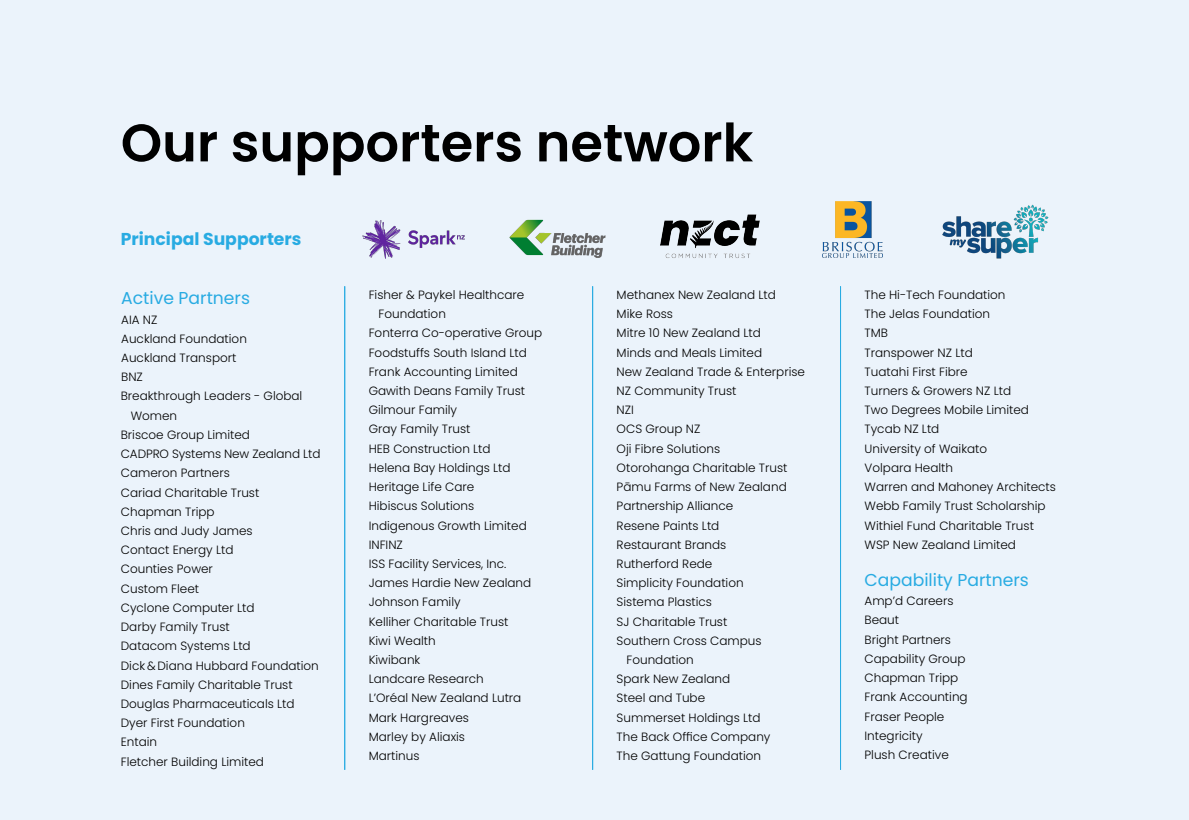
<style>
.page{position:relative;width:1189px;height:820px;background:#fff}
.page>*{position:absolute;margin:0;border:0;box-sizing:border-box;transform-origin:0 0}
.Case_study_header_Poppins{font:600 52.6px "Poppins";color:#000}
.Subhead_1{font:17.2px "Poppins";color:#28abe2}
.Subhead_1-2{font:700 17.2px "Poppins";color:#28abe2}
.Body_copy{font:300 12px/19.2px "Poppins";color:#000}
</style>
<div class="page">
<div style="left:0;top:0;width:1189px;height:819px;background:#ebf3fb"></div>
<hr style="left:344px;top:286px;width:1px;height:483px;background:#28abe2">
<hr style="left:592px;top:286px;width:1px;height:483px;background:#28abe2">
<hr style="left:840px;top:286px;width:1px;height:483px;background:#28abe2">
<img style="left:509px;top:219px;width:97px;height:39px">
<img style="left:362px;top:221px;width:102px;height:37px">
<img style="left:942px;top:204px;width:107px;height:55px">
<img style="left:822px;top:201px;width:60px;height:57px">
<img style="left:660px;top:214px;width:100px;height:44px">
<p class="Case_study_header_Poppins" style="left:121px;top:112px;width:634px">Our supporters network</p>
<p class="Subhead_1-2" style="left:121px;top:229px;width:182px">Principal Supporters</p>
<p class="Subhead_1" style="left:121px;top:288px;width:130px">Active Partners</p>
<p class="Body_copy" style="left:121px;top:310px;width:38px">AIA NZ</p>
<p class="Body_copy" style="left:121px;top:329px;width:127px">Auckland Foundation</p>
<p class="Body_copy" style="left:121px;top:348px;width:117px">Auckland Transport</p>
<p class="Body_copy" style="left:121px;top:367px;width:23px">BNZ</p>
<p class="Body_copy" style="left:131px;top:386px;width:173px;text-indent:-10px">Breakthrough Leaders - Global<br>Women</p>
<p class="Body_copy" style="left:121px;top:425px;width:131px">Briscoe Group Limited</p>
<p class="Body_copy" style="left:121px;top:444px;width:201px">CADPRO Systems New Zealand Ltd</p>
<p class="Body_copy" style="left:121px;top:463px;width:111px">Cameron Partners</p>
<p class="Body_copy" style="left:121px;top:482px;width:140px">Cariad Charitable Trust</p>
<p class="Body_copy" style="left:121px;top:502px;width:95px">Chapman Tripp</p>
<p class="Body_copy" style="left:121px;top:521px;width:133px">Chris and Judy James</p>
<p class="Body_copy" style="left:121px;top:540px;width:114px">Contact Energy Ltd</p>
<p class="Body_copy" style="left:121px;top:559px;width:94px">Counties Power</p>
<p class="Body_copy" style="left:121px;top:578px;width:80px">Custom Fleet</p>
<p class="Body_copy" style="left:121px;top:598px;width:135px">Cyclone Computer Ltd</p>
<p class="Body_copy" style="left:121px;top:617px;width:111px">Darby Family Trust</p>
<p class="Body_copy" style="left:121px;top:636px;width:131px">Datacom Systems Ltd</p>
<p class="Body_copy" style="left:121px;top:655px;width:200px">Dick &amp; Diana Hubbard Foundation</p>
<p class="Body_copy" style="left:121px;top:674px;width:173px">Dines Family Charitable Trust</p>
<p class="Body_copy" style="left:121px;top:694px;width:175px">Douglas Pharmaceuticals Ltd</p>
<p class="Body_copy" style="left:121px;top:713px;width:126px">Dyer First Foundation</p>
<p class="Body_copy" style="left:121px;top:732px;width:38px">Entain</p>
<p class="Body_copy" style="left:121px;top:751px;width:145px">Fletcher Building Limited</p>
<p class="Body_copy" style="left:379px;top:285px;width:147px;text-indent:-10px">Fisher &amp; Paykel Healthcare<br>Foundation</p>
<p class="Body_copy" style="left:369px;top:323px;width:175px">Fonterra Co-operative Group</p>
<p class="Body_copy" style="left:369px;top:342px;width:160px">Foodstuffs South Island Ltd</p>
<p class="Body_copy" style="left:369px;top:362px;width:151px">Frank Accounting Limited</p>
<p class="Body_copy" style="left:369px;top:381px;width:158px">Gawith Deans Family Trust</p>
<p class="Body_copy" style="left:369px;top:400px;width:90px">Gilmour Family</p>
<p class="Body_copy" style="left:369px;top:419px;width:103px">Gray Family Trust</p>
<p class="Body_copy" style="left:369px;top:438px;width:123px">HEB Construction Ltd</p>
<p class="Body_copy" style="left:369px;top:458px;width:143px">Helena Bay Holdings Ltd</p>
<p class="Body_copy" style="left:369px;top:477px;width:107px">Heritage Life Care</p>
<p class="Body_copy" style="left:369px;top:496px;width:107px">Hibiscus Solutions</p>
<p class="Body_copy" style="left:369px;top:515px;width:160px">Indigenous Growth Limited</p>
<p class="Body_copy" style="left:369px;top:534px;width:36px">INFINZ</p>
<p class="Body_copy" style="left:369px;top:554px;width:139px">ISS Facility Services, Inc.</p>
<p class="Body_copy" style="left:369px;top:573px;width:164px">James Hardie New Zealand</p>
<p class="Body_copy" style="left:369px;top:592px;width:93px">Johnson Family</p>
<p class="Body_copy" style="left:369px;top:611px;width:141px">Kelliher Charitable Trust</p>
<p class="Body_copy" style="left:369px;top:630px;width:69px">Kiwi Wealth</p>
<p class="Body_copy" style="left:369px;top:650px;width:53px">Kiwibank</p>
<p class="Body_copy" style="left:369px;top:669px;width:116px">Landcare Research</p>
<p class="Body_copy" style="left:369px;top:688px;width:154px">L’Oréal New Zealand Lutra</p>
<p class="Body_copy" style="left:369px;top:707px;width:102px">Mark Hargreaves</p>
<p class="Body_copy" style="left:369px;top:726px;width:98px">Marley by Aliaxis</p>
<p class="Body_copy" style="left:369px;top:746px;width:52px">Martinus</p>
<p class="Body_copy" style="left:617px;top:285px;width:161px">Methanex New Zealand Ltd</p>
<p class="Body_copy" style="left:617px;top:304px;width:58px">Mike Ross</p>
<p class="Body_copy" style="left:617px;top:323px;width:146px">Mitre 10 New Zealand Ltd</p>
<p class="Body_copy" style="left:617px;top:342px;width:147px">Minds and Meals Limited</p>
<p class="Body_copy" style="left:617px;top:362px;width:190px">New Zealand Trade &amp; Enterprise</p>
<p class="Body_copy" style="left:617px;top:381px;width:121px">NZ Community Trust</p>
<p class="Body_copy" style="left:617px;top:400px;width:19px">NZI</p>
<p class="Body_copy" style="left:617px;top:419px;width:85px">OCS Group NZ</p>
<p class="Body_copy" style="left:617px;top:438px;width:105px">Oji Fibre Solutions</p>
<p class="Body_copy" style="left:617px;top:458px;width:172px">Otorohanga Charitable Trust</p>
<p class="Body_copy" style="left:617px;top:477px;width:172px">Pāmu Farms of New Zealand</p>
<p class="Body_copy" style="left:617px;top:496px;width:118px">Partnership Alliance</p>
<p class="Body_copy" style="left:617px;top:515px;width:104px">Resene Paints Ltd</p>
<p class="Body_copy" style="left:617px;top:534px;width:111px">Restaurant Brands</p>
<p class="Body_copy" style="left:617px;top:554px;width:97px">Rutherford Rede</p>
<p class="Body_copy" style="left:617px;top:573px;width:129px">Simplicity Foundation</p>
<p class="Body_copy" style="left:617px;top:592px;width:97px">Sistema Plastics</p>
<p class="Body_copy" style="left:617px;top:611px;width:112px">SJ Charitable Trust</p>
<p class="Body_copy" style="left:626px;top:630px;width:137px;text-indent:-10px">Southern Cross Campus<br>Foundation</p>
<p class="Body_copy" style="left:617px;top:669px;width:115px">Spark New Zealand</p>
<p class="Body_copy" style="left:617px;top:688px;width:90px">Steel and Tube</p>
<p class="Body_copy" style="left:617px;top:707px;width:145px">Summerset Holdings Ltd</p>
<p class="Body_copy" style="left:617px;top:726px;width:155px">The Back Office Company</p>
<p class="Body_copy" style="left:617px;top:746px;width:146px">The Gattung Foundation</p>
<p class="Body_copy" style="left:864px;top:285px;width:142px">The Hi-Tech Foundation</p>
<p class="Body_copy" style="left:864px;top:304px;width:127px">The Jelas Foundation</p>
<p class="Body_copy" style="left:864px;top:323px;width:25px">TMB</p>
<p class="Body_copy" style="left:864px;top:342px;width:110px">Transpower NZ Ltd</p>
<p class="Body_copy" style="left:864px;top:362px;width:105px">Tuatahi First Fibre</p>
<p class="Body_copy" style="left:864px;top:381px;width:148px">Turners &amp; Growers NZ Ltd</p>
<p class="Body_copy" style="left:864px;top:400px;width:166px">Two Degrees Mobile Limited</p>
<p class="Body_copy" style="left:864px;top:419px;width:76px">Tycab NZ Ltd</p>
<p class="Body_copy" style="left:864px;top:438px;width:124px">University of Waikato</p>
<p class="Body_copy" style="left:864px;top:458px;width:90px">Volpara Health</p>
<p class="Body_copy" style="left:864px;top:477px;width:193px">Warren and Mahoney Architects</p>
<p class="Body_copy" style="left:864px;top:496px;width:183px">Webb Family Trust Scholarship<br>Withiel Fund Charitable Trust</p>
<p class="Body_copy" style="left:864px;top:535px;width:153px">WSP New Zealand Limited</p>
<p class="Subhead_1" style="left:864px;top:569px;width:166px">Capability Partners</p>
<p class="Body_copy" style="left:864px;top:591px;width:103px">Amp’d Careers<br>Beaut<br>Bright Partners<br>Capability Group</p>
<p class="Body_copy" style="left:864px;top:668px;width:95px">Chapman Tripp</p>
<p class="Body_copy" style="left:864px;top:687px;width:105px">Frank Accounting</p>
<p class="Body_copy" style="left:864px;top:706px;width:81px">Fraser People</p>
<p class="Body_copy" style="left:864px;top:725px;width:86px">Integricity<br>Plush Creative</p>
</div>
